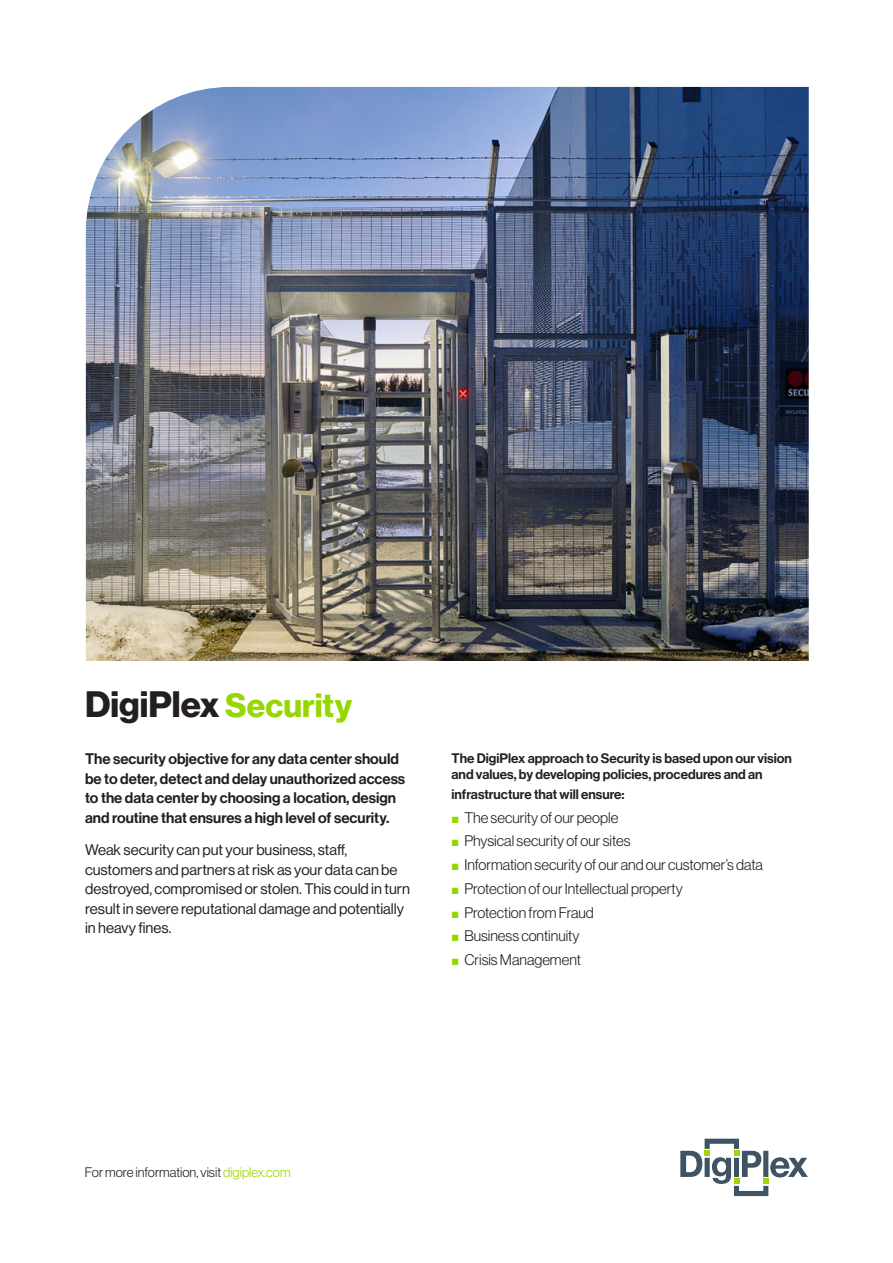
<style>
.page{position:relative;width:893px;height:1263px;background:#fff}
.page>*{position:absolute;margin:0;border:0;box-sizing:border-box;transform-origin:0 0}
.t1{font:36px "N Haas Grotesk DS Pro 75 Bd";color:#231f20}
.t2{font:15px/19.5px "N Haas Grotesk DS Pro 55 Rg";color:#231f20}
.t3{font:15px "N Haas Grotesk DS Pro 45 Lt";color:#231f20}
.t4{font:15px/19.5px "N Haas Grotesk DS Pro 65 Md";color:#231f20}
.t5{font:13.5px/16.2px "N Haas Grotesk DS Pro 65 Md";color:#231f20}
.t6{font:13.5px "N Haas Grotesk DS Pro 45 Lt";color:#231f20}
.s1{font-size:33px;color:#97d700}
.s2{color:#97d700}
</style>
<div class="page">
<img style="left:86px;top:87px;width:723px;height:574px">
<svg style="left:680px;top:1139px;width:128px;height:57px"></svg>
<p class="t1" style="left:85px;top:683px;width:269px">DigiPlex <span class="s1">Security</span></p>
<p class="t4" style="left:85px;top:749px;width:322px">The security objective for any data center should be to deter, detect and delay unauthorized access to the data center by choosing a location, design and routine that ensures a high level of security.</p>
<p class="t2" style="left:85px;top:840px;width:326px">Weak security can put your business, staff, customers and partners at risk as your data can be destroyed, compromised or stolen. This could in turn result in severe reputational damage and potentially in heavy fines.</p>
<p class="t5" style="left:452px;top:750px;width:342px">The DigiPlex approach to Security is based upon our vision and values, by developing policies, procedures and an</p>
<p class="t5" style="left:452px;top:786px;width:175px">infrastructure that will ensure:</p>
<p class="t3" style="left:464px;top:809px;width:155px">The security of our people</p>
<p class="t3" style="left:464px;top:833px;width:168px">Physical security of our sites</p>
<p class="t3" style="left:464px;top:856px;width:300px">Information security of our and our customer’s data</p>
<p class="t3" style="left:464px;top:880px;width:220px">Protection of our Intellectual property</p>
<p class="t3" style="left:464px;top:904px;width:131px">Protection from Fraud</p>
<p class="t3" style="left:464px;top:928px;width:117px">Business continuity</p>
<p class="t3" style="left:464px;top:951px;width:118px">Crisis Management</p>
<p class="t6" style="left:85px;top:1164px;width:207px">For more information, visit <span class="s2">digiplex.com</span></p>
</div>
